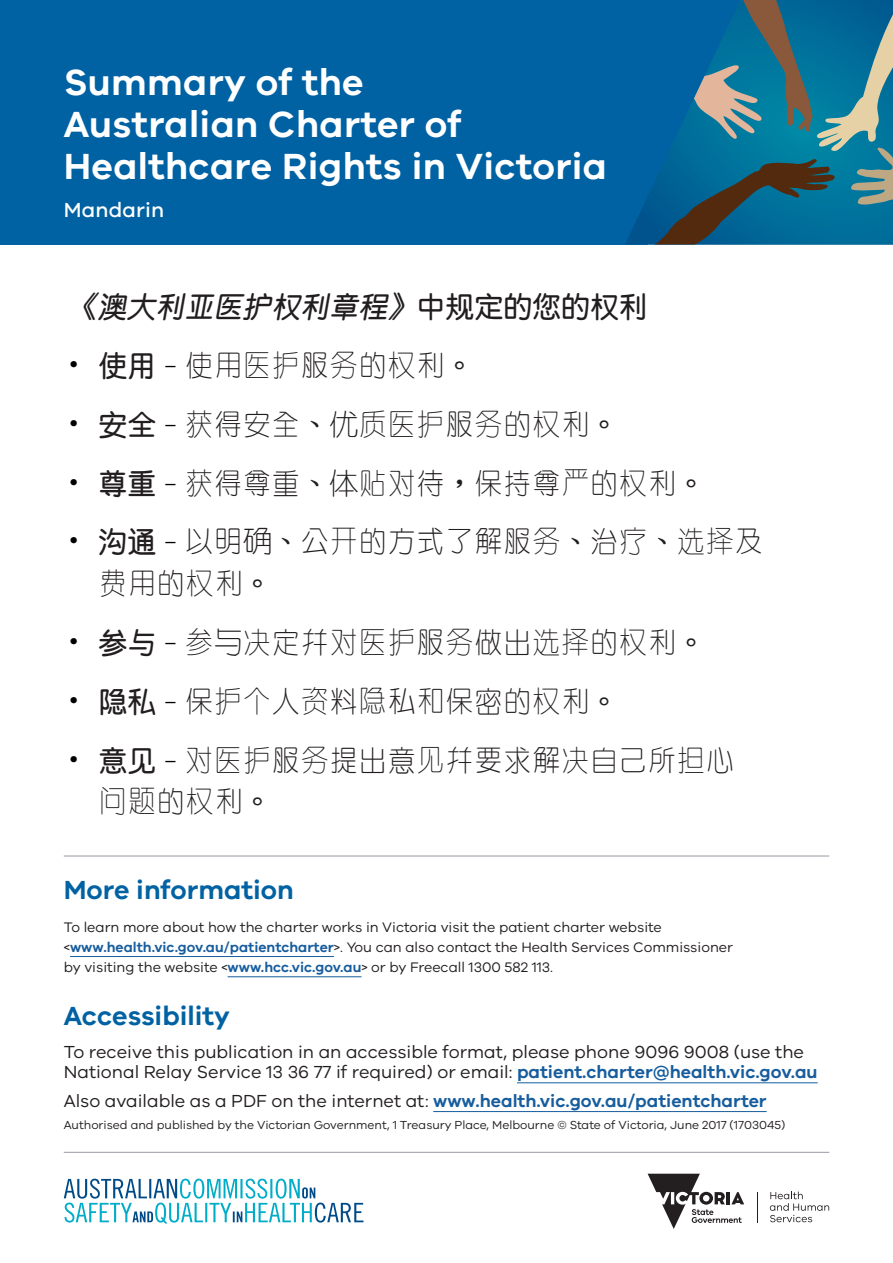
<style>
.page{position:relative;width:893px;height:1263px;background:#fff}
.page>*{position:absolute;margin:0;border:0;box-sizing:border-box;transform-origin:0 0}
.Heading_1_Masthead{font:600 37.5px/42px "VIC";letter-spacing:.01em;color:#fff}
.t1{font:28.95px/41.4px "TSC U Yuan S TT";color:#221e1f}
.t2{font:italic 28.95px "TSC J Yuan LG TT";color:#221e1f}
.Heading_1_Text_Optio{font:600 27px "VIC";color:#0062a3}
.Subheading_1_Masthea{font:500 21px "VIC";letter-spacing:.01em;color:#fff}
.Body_Copy{font:18px/20.2px "VIC";color:#231f20}
.Body_Copy-2{font:600 18px "VIC";color:#175d9e}
.Body_Copy-3{font:14.25px/20.2px "VIC";color:#231f20}
.t3{font:12px "VIC";color:#231f20}
.s1{font-family:"TSC U Yuan S TT"}
.s2{font-style:normal}
.s3{font-family:"Corporate SBQ";font-weight:300;font-size:27.9px;color:#000}
.s4{font-family:"TSC J Yuan LG TT"}
.s5{font-weight:600;color:#175d9e}
.s6{font-weight:400;color:#231f20}
</style>
<div class="page">
<svg style="left:648px;top:1174px;width:96px;height:55px"></svg>
<hr style="left:757px;top:1192px;width:1px;height:31px;background:#231f20">
<svg style="left:770px;top:1191px;width:59px;height:31px"></svg>
<div style="left:0;top:0;width:893px;height:244px;background:#0062a3"></div>
<svg style="left:625px;top:0;width:268px;height:244px"></svg>
<svg style="left:64px;top:1179px;width:299px;height:45px"></svg>
<hr style="left:70px;top:956px;width:264px;height:1px;background:#175d9e">
<hr style="left:228px;top:976px;width:133px;height:1px;background:#175d9e">
<hr style="left:517px;top:1082px;width:301px;height:1px;background:#175d9e">
<hr style="left:433px;top:1111px;width:334px;height:1px;background:#175d9e">
<hr style="left:64px;top:856px;width:765px;height:1px;background:#989ba3">
<hr style="left:64px;top:1152px;width:765px;height:1px;background:#989ba3">
<h1 class="Heading_1_Masthead" style="left:64px;top:60px;width:545px">Summary of the<br>Australian Charter of<br>Healthcare Rights in Victoria</h1>
<h1 class="Subheading_1_Masthea" style="left:64px;top:197px;width:102px">Mandarin</h1>
<p class="t2" style="left:69px;top:286px;width:580px"><span class="s1">《</span>澳大利亚医护权利章程<span class="s1">》</span><span class="s2">中规定的您的权利</span></p>
<p class="t1" style="left:69px;top:341px;width:406px"><span class="s3">•</span> <span class="s4">使用</span> <span class="s3">–</span> 使用医护服务的权利。</p>
<p class="t1" style="left:69px;top:400px;width:551px"><span class="s3">•</span> <span class="s4">安全</span> <span class="s3">–</span> 获得安全、优质医护服务的权利。</p>
<p class="t1" style="left:69px;top:459px;width:638px"><span class="s3">•</span> <span class="s4">尊重</span> <span class="s3">–</span> 获得尊重、体贴对待，保持尊严的权利。</p>
<p class="t1" style="left:99px;top:518px;width:666px;text-indent:-29px"><span class="s3">•</span> <span class="s4">沟通</span> <span class="s3">–</span> 以明确、公开的方式了解服务、治疗、选择及费用的权利。</p>
<p class="t1" style="left:69px;top:618px;width:638px"><span class="s3">•</span> <span class="s4">参与</span> <span class="s3">–</span> 参与决定并对医护服务做出选择的权利。</p>
<p class="t1" style="left:69px;top:677px;width:551px"><span class="s3">•</span> <span class="s4">隐私</span> <span class="s3">–</span> 保护个人资料隐私和保密的权利。</p>
<p class="t1" style="left:99px;top:736px;width:637px;text-indent:-29px"><span class="s3">•</span> <span class="s4">意见</span> <span class="s3">–</span> 对医护服务提出意见并要求解决自己所担心问题的权利。</p>
<h1 class="Heading_1_Text_Optio" style="left:64px;top:873px;width:231px">More information</h1>
<p class="Body_Copy-3" style="left:64px;top:916px;width:671px">To learn more about how the charter works in Victoria visit the patient charter website &lt;<span class="s5">www.health.vic.gov.au/patientcharter</span>&gt;. You can also contact the Health Services Commissioner by visiting the website &lt;<span class="s5">www.hcc.vic.gov.au</span>&gt; or by Freecall 1300 582 113.</p>
<h1 class="Heading_1_Text_Optio" style="left:64px;top:999px;width:168px">Accessibility</h1>
<p class="Body_Copy" style="left:64px;top:1041px;width:755px">To receive this publication in an accessible format, please phone 9096 9008 (use the<br>National Relay Service 13 36 77 if required) or email: <span class="s5">patient.charter@health.vic.gov.au</span></p>
<p class="Body_Copy-2" style="left:64px;top:1090px;width:704px"><span class="s6">Also available as a PDF on the internet at:</span> www.health.vic.gov.au/patientcharter</p>
<p class="t3" style="left:64px;top:1117px;width:723px">Authorised and published by the Victorian Government, 1 Treasury Place, Melbourne © State of Victoria, June 2017 (1703045)</p>
</div>
